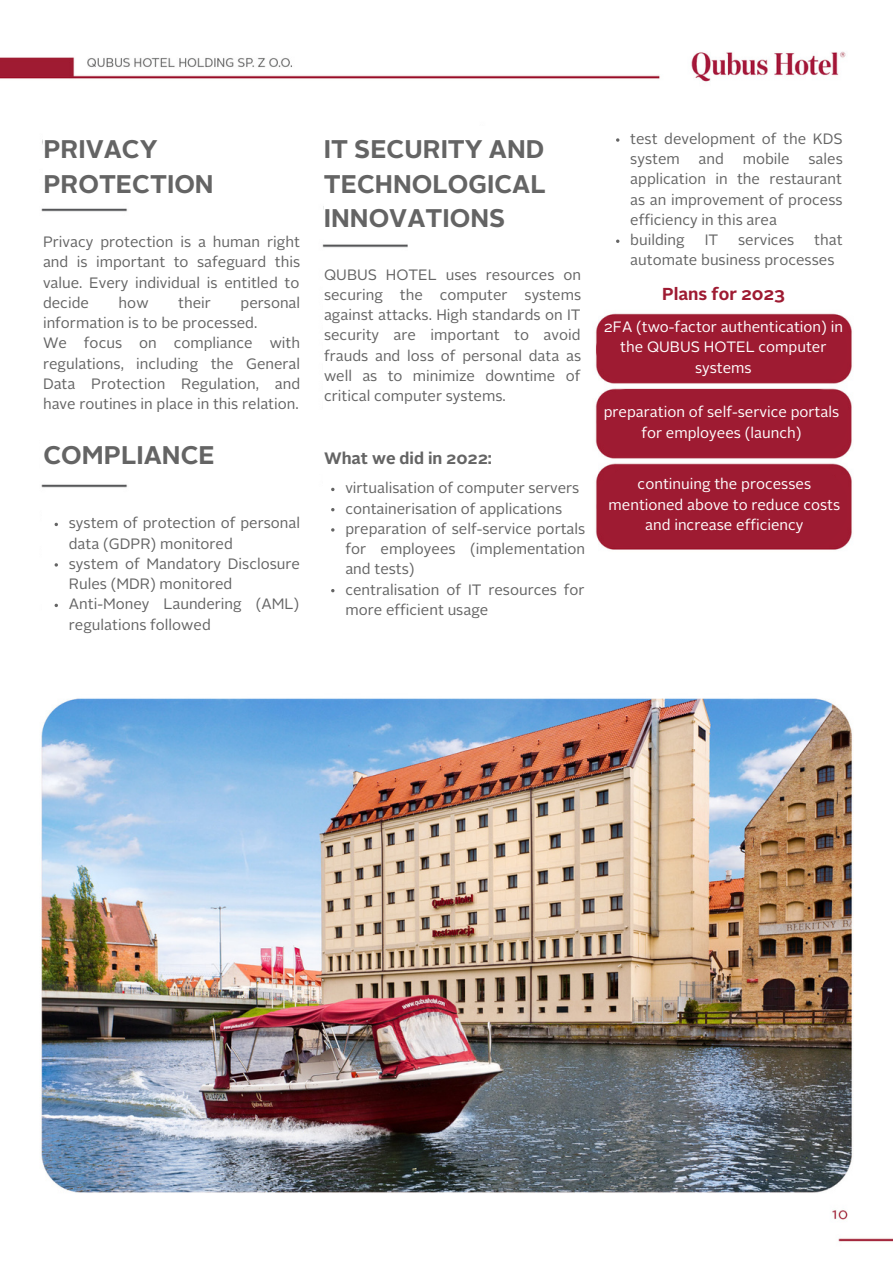
<style>
.page{position:relative;width:893px;height:1264px;background:#fff}
.page>*{position:absolute;margin:0;border:0;box-sizing:border-box;transform-origin:0 0}
.t1{font:700 25.5px/34.8px "Alright Sans";color:#646464;text-align:justify}
.t2{font:700 17.25px "Alright Sans";color:#9e1b32}
.t3{font:700 16.5px "Alright Sans";color:#646464}
.t4{font:15px/20.2px "Alright Sans";color:#646464}
.t5{font:15px/20.2px "Alright Sans";color:#fff;text-align:center}
</style>
<div class="page">
<img style="left:0;top:51px;width:892px;height:1191px">
<div style="left:43px;top:126px;width:538px;height:76px;background:#fff"></div>
<div style="left:35px;top:219px;width:274px;height:199px;background:#fff"></div>
<div style="left:324px;top:164px;width:257px;height:76px;background:#fff"></div>
<div style="left:40px;top:428px;width:541px;height:46px;background:#fff"></div>
<div style="left:43px;top:501px;width:274px;height:192px;background:#fff"></div>
<div style="left:323px;top:262px;width:266px;height:166px;background:#fff"></div>
<div style="left:323px;top:451px;width:258px;height:228px;background:#fff"></div>
<div style="left:589px;top:129px;width:273px;height:143px;background:#fff"></div>
<div style="left:596px;top:316px;width:250px;height:66px;background:#9e1b32"></div>
<svg style="left:616px;top:138px;width:3px;height:4px"></svg>
<div style="left:648px;top:280px;width:150px;height:32px;background:#fff;border-radius:16px"></div>
<div style="left:597px;top:388px;width:249px;height:66px;background:#9e1b32"></div>
<div style="left:597px;top:465px;width:249px;height:82px;background:#9e1b32;border-radius:41px"></div>
<p class="t1" style="left:43px;top:134px;width:172px">PRIVACY<br>PROTECTION</p>
<p class="t4" style="left:43px;top:233px;width:259px;text-align:justify">Privacy protection is a human right and is important to safeguard this value. Every individual is entitled to decide</p>
<p class="t4" style="left:43px;top:294px;width:259px;text-indent:197px">personal information is to be processed.</p>
<p class="t4" style="left:43px;top:334px;width:259px;text-align:justify">We focus on compliance with regulations, including the General Data Protection Regulation, and have routines in place in this relation.</p>
<p class="t4" style="left:119px;top:294px;width:31px">how</p>
<p class="t4" style="left:178px;top:294px;width:34px">their</p>
<p class="t1" style="left:43px;top:440px;width:173px">COMPLIANCE</p>
<p class="t4" style="left:69px;top:514px;width:233px">system of protection of personal data (GDPR) monitored</p>
<p class="t4" style="left:69px;top:555px;width:233px">system of Mandatory Disclosure<br>Rules (MDR) monitored</p>
<p class="t4" style="left:69px;top:595px;width:232px">Anti-Money Laundering (AML) regulations followed</p>
<p class="t1" style="left:324px;top:134px;width:223px">IT SECURITY AND TECHNOLOGICAL INNOVATIONS</p>
<p class="t4" style="left:324px;top:265px;width:259px;text-align:justify">QUBUS HOTEL uses resources on securing the computer systems against attacks. High standards on IT security are important to avoid frauds and loss of personal data as well as to minimize downtime of critical computer systems.</p>
<p class="t3" style="left:324px;top:451px;width:169px">What we did in 2022:</p>
<p class="t4" style="left:345px;top:479px;width:235px">virtualisation of computer servers</p>
<p class="t4" style="left:345px;top:499px;width:218px">containerisation of applications</p>
<p class="t4" style="left:345px;top:520px;width:241px;text-align:justify">preparation of self-service portals for employees (implementation and tests)</p>
<p class="t4" style="left:345px;top:580px;width:241px">centralisation of IT resources for more efficient usage</p>
<p class="t4" style="left:630px;top:130px;width:214px">test development of the KDS system</p>
<p class="t4" style="left:630px;top:150px;width:214px;text-align:justify;text-indent:178px">sales application in the restaurant as an improvement of process efficiency in this area</p>
<p class="t4" style="left:630px;top:231px;width:56px">building</p>
<p class="t4" style="left:704px;top:231px;width:15px">IT</p>
<p class="t4" style="left:738px;top:231px;width:58px">services</p>
<p class="t4" style="left:698px;top:150px;width:27px">and</p>
<p class="t4" style="left:742px;top:150px;width:48px">mobile</p>
<p class="t4" style="left:630px;top:231px;width:214px;text-indent:184px">that automate business processes</p>
<p class="t2" style="left:662px;top:287px;width:124px">Plans for 2023</p>
<p class="t5" style="left:603px;top:318px;width:241px">2FA (two-factor authentication) in the QUBUS HOTEL computer systems</p>
<p class="t5" style="left:603px;top:403px;width:237px">preparation of self-service portals for employees (launch)</p>
<p class="t5" style="left:608px;top:475px;width:233px">continuing the processes mentioned above to reduce costs and increase efficiency</p>
</div>
